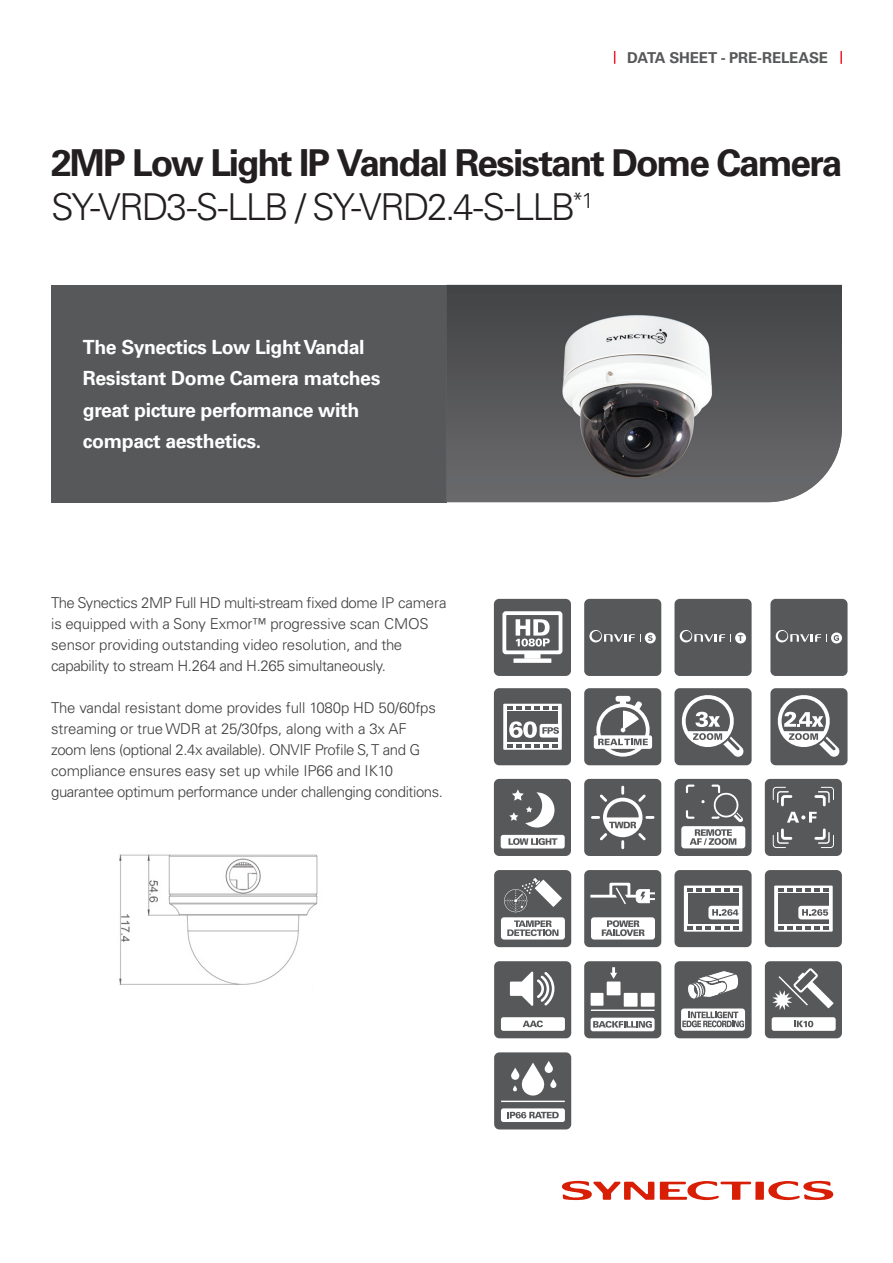
<style>
.page{position:relative;width:893px;height:1263px;background:#fff}
.page>*{position:absolute;margin:0;border:0;box-sizing:border-box;transform-origin:0 0}
.t1{font:700 37.05px "Univers LT Pro 65";letter-spacing:-.055em;color:#231f20}
.t2{font:300 37.05px "Univers LT Pro 45";letter-spacing:-.055em;color:#231f20}
.t3{font:700 19.5px/31.5px "Univers LT Pro 65";letter-spacing:-.02em;color:#fff}
.t4{font:300 15px/21px "Univers LT Pro 45";letter-spacing:-.01em;color:#3e3e3f}
.t5{font:700 15px "Univers LT Pro 65";letter-spacing:-.01em;color:#57585a}
.t6{font:700 7.95px "Univers LT Pro 65";color:#57585a}
</style>
<div class="page">
<svg style="left:614px;top:51px;width:1px;height:13px"></svg>
<svg style="left:840px;top:51px;width:2px;height:13px"></svg>
<svg style="left:660px;top:1181px;width:173px;height:19px"></svg>
<svg style="left:562px;top:1181px;width:92px;height:19px"></svg>
<div style="left:584px;top:688px;width:77px;height:77px;background:#57585a;border-radius:5px"></div>
<div style="left:596px;top:703px;width:54px;height:54px;border:4px solid #fff;border-radius:50%"></div>
<div style="left:616px;top:696px;width:14px;height:6px;background:#fff;border-radius:2px"></div>
<svg style="left:620px;top:699px;width:22px;height:33px"></svg>
<svg style="left:594px;top:735px;width:58px;height:14px"></svg>
<svg style="left:598px;top:739px;width:50px;height:6px"></svg>
<div style="left:494px;top:599px;width:77px;height:77px;background:#57585a;border-radius:5px"></div>
<svg style="left:516px;top:619px;width:34px;height:27px"></svg>
<div style="left:502px;top:611px;width:60px;height:43px;border:4px solid #fff;border-radius:2px"></div>
<div style="left:524px;top:653px;width:16px;height:6px;background:#fff"></div>
<div style="left:513px;top:658px;width:38px;height:5px;background:#fff"></div>
<div style="left:674px;top:688px;width:78px;height:77px;background:#57585a;border-radius:5px"></div>
<svg style="left:676px;top:689px;width:68px;height:68px"></svg>
<div style="left:770px;top:688px;width:77px;height:77px;background:#57585a;border-radius:5px"></div>
<svg style="left:772px;top:689px;width:68px;height:68px"></svg>
<div style="left:584px;top:961px;width:77px;height:77px;background:#57585a;border-radius:5px"></div>
<div style="left:591px;top:993px;width:12px;height:13px;background:#fff"></div>
<div style="left:607px;top:981px;width:13px;height:14px;background:#fff"></div>
<div style="left:624px;top:993px;width:14px;height:14px;background:#fff"></div>
<div style="left:641px;top:993px;width:14px;height:14px;background:#fff"></div>
<svg style="left:610px;top:967px;width:7px;height:12px"></svg>
<hr style="left:591px;top:1009px;width:64px;height:2px;background:#fff">
<div style="left:591px;top:1018px;width:64px;height:13px;background:#fff;border-radius:2px"></div>
<svg style="left:593px;top:1021px;width:59px;height:7px"></svg>
<div style="left:494px;top:779px;width:77px;height:77px;background:#57585a;border-radius:5px"></div>
<div style="left:501px;top:835px;width:64px;height:13px;background:#fff;border-radius:2px"></div>
<svg style="left:508px;top:838px;width:49px;height:7px"></svg>
<svg style="left:509px;top:789px;width:45px;height:38px"></svg>
<div style="left:494px;top:688px;width:77px;height:77px;background:#57585a;border-radius:5px"></div>
<div style="left:503px;top:704px;width:59px;height:46px;background:linear-gradient(to right,#fff,#fff)"></div>
<svg style="left:507px;top:744px;width:51px;height:4px"></svg>
<svg style="left:507px;top:706px;width:51px;height:3px"></svg>
<div style="left:507px;top:712px;width:51px;height:30px;background:#57585a"></div>
<svg style="left:509px;top:721px;width:52px;height:17px"></svg>
<div style="left:584px;top:779px;width:77px;height:77px;background:#57585a;border-radius:5px"></div>
<svg style="left:591px;top:785px;width:64px;height:65px"></svg>
<div style="left:765px;top:779px;width:77px;height:77px;background:#57585a;border-radius:5px"></div>
<svg style="left:772px;top:786px;width:62px;height:62px"></svg>
<div style="left:494px;top:1052px;width:77px;height:77px;background:#57585a;border-radius:5px"></div>
<div style="left:501px;top:1108px;width:64px;height:14px;background:#fff;border-radius:2px"></div>
<svg style="left:507px;top:1112px;width:52px;height:6px"></svg>
<svg style="left:511px;top:1061px;width:46px;height:35px"></svg>
<hr style="left:501px;top:1101px;width:64px;height:1px;background:#fff">
<div style="left:584px;top:870px;width:77px;height:77px;background:#57585a;border-radius:5px"></div>
<hr style="left:590px;top:895px;width:53px;height:2px;background:#fff">
<div style="left:591px;top:917px;width:64px;height:22px;background:#fff;border-radius:3px"></div>
<svg style="left:602px;top:882px;width:53px;height:54px"></svg>
<div style="left:765px;top:870px;width:77px;height:77px;background:#57585a;border-radius:5px"></div>
<div style="left:774px;top:885px;width:59px;height:47px;background:#fff"></div>
<svg style="left:778px;top:926px;width:51px;height:3px"></svg>
<svg style="left:778px;top:888px;width:51px;height:3px"></svg>
<div style="left:778px;top:893px;width:51px;height:31px;background:#57585a"></div>
<svg style="left:798px;top:906px;width:31px;height:13px"></svg>
<div style="left:674px;top:870px;width:78px;height:77px;background:#57585a;border-radius:5px"></div>
<svg style="left:684px;top:885px;width:58px;height:47px"></svg>
<svg style="left:688px;top:926px;width:50px;height:3px"></svg>
<svg style="left:688px;top:888px;width:50px;height:3px"></svg>
<div style="left:688px;top:893px;width:50px;height:31px;background:#57585a"></div>
<svg style="left:708px;top:906px;width:32px;height:13px"></svg>
<div style="left:770px;top:599px;width:77px;height:77px;background:#57585a;border-radius:5px"></div>
<svg style="left:776px;top:630px;width:45px;height:12px"></svg>
<div style="left:831px;top:632px;width:11px;height:11px;background:#fff;border-radius:50%"></div>
<svg style="left:834px;top:635px;width:5px;height:6px"></svg>
<div style="left:765px;top:961px;width:77px;height:77px;background:#57585a;border-radius:5px"></div>
<div style="left:772px;top:1017px;width:64px;height:14px;background:#fff;border-radius:2px"></div>
<svg style="left:794px;top:1021px;width:19px;height:6px"></svg>
<svg style="left:798px;top:972px;width:36px;height:36px"></svg>
<svg style="left:772px;top:968px;width:46px;height:42px"></svg>
<div style="left:584px;top:599px;width:77px;height:77px;background:#57585a;border-radius:5px"></div>
<svg style="left:589px;top:630px;width:52px;height:12px"></svg>
<div style="left:645px;top:632px;width:11px;height:11px;background:#fff;border-radius:50%"></div>
<svg style="left:648px;top:635px;width:5px;height:6px"></svg>
<div style="left:494px;top:961px;width:77px;height:77px;background:#57585a;border-radius:5px"></div>
<div style="left:501px;top:1017px;width:64px;height:14px;background:#fff;border-radius:2px"></div>
<svg style="left:523px;top:1020px;width:20px;height:7px"></svg>
<svg style="left:510px;top:971px;width:45px;height:35px"></svg>
<div style="left:51px;top:285px;width:395px;height:217px;background:#57585a"></div>
<img style="left:446px;top:285px;width:396px;height:217px">
<img style="left:119px;top:854px;width:199px;height:132px">
<div style="left:494px;top:870px;width:77px;height:77px;background:#57585a;border-radius:5px"></div>
<div style="left:501px;top:917px;width:64px;height:22px;background:#fff;border-radius:3px"></div>
<svg style="left:507px;top:920px;width:51px;height:16px"></svg>
<svg style="left:535px;top:880px;width:27px;height:27px"></svg>
<svg style="left:504px;top:878px;width:36px;height:34px"></svg>
<div style="left:674px;top:779px;width:78px;height:77px;background:#57585a;border-radius:5px"></div>
<div style="left:681px;top:826px;width:64px;height:22px;background:#fff;border-radius:3px"></div>
<svg style="left:685px;top:784px;width:58px;height:61px"></svg>
<div style="left:314px;top:974px;width:21px;height:22px;background:#fff"></div>
<div style="left:674px;top:961px;width:78px;height:77px;background:#57585a;border-radius:5px"></div>
<svg style="left:688px;top:971px;width:50px;height:28px"></svg>
<div style="left:681px;top:1008px;width:64px;height:23px;background:#fff;border-radius:3px"></div>
<svg style="left:682px;top:1011px;width:62px;height:16px"></svg>
<div style="left:674px;top:599px;width:78px;height:77px;background:#57585a;border-radius:5px"></div>
<svg style="left:680px;top:630px;width:45px;height:12px"></svg>
<div style="left:735px;top:632px;width:11px;height:11px;background:#fff;border-radius:50%"></div>
<p class="t5" style="left:627px;top:49px;width:202px">DATA SHEET - PRE-RELEASE</p>
<p class="t1" style="left:51px;top:141px;width:793px">2MP Low Light IP Vandal Resistant Dome Camera</p>
<p class="t2" style="left:51px;top:185px;width:544px">SY-VRD3-S-LLB / SY-VRD2.4-S-LLB<sup>*1</sup></p>
<p class="t3" style="left:83px;top:331px;width:299px">The Synectics Low Light Vandal<br>Resistant Dome Camera matches great picture performance with compact aesthetics.</p>
<p class="t4" style="left:51px;top:592px;width:397px">The Synectics 2MP Full HD multi-stream fixed dome IP camera is equipped with a Sony Exmor™ progressive scan CMOS sensor providing outstanding video resolution, and the capability to stream H.264 and H.265 simultaneously.</p>
<p class="t4" style="left:51px;top:697px;width:393px">The vandal resistant dome provides full 1080p HD 50/60fps streaming or true WDR at 25/30fps, along with a 3x AF zoom lens (optional 2.4x available). ONVIF Profile S, T and G compliance ensures easy set up while IP66 and IK10 guarantee optimum performance under challenging conditions.</p>
<p class="t6" style="left:738px;top:633px;width:6px">T</p>
</div>
